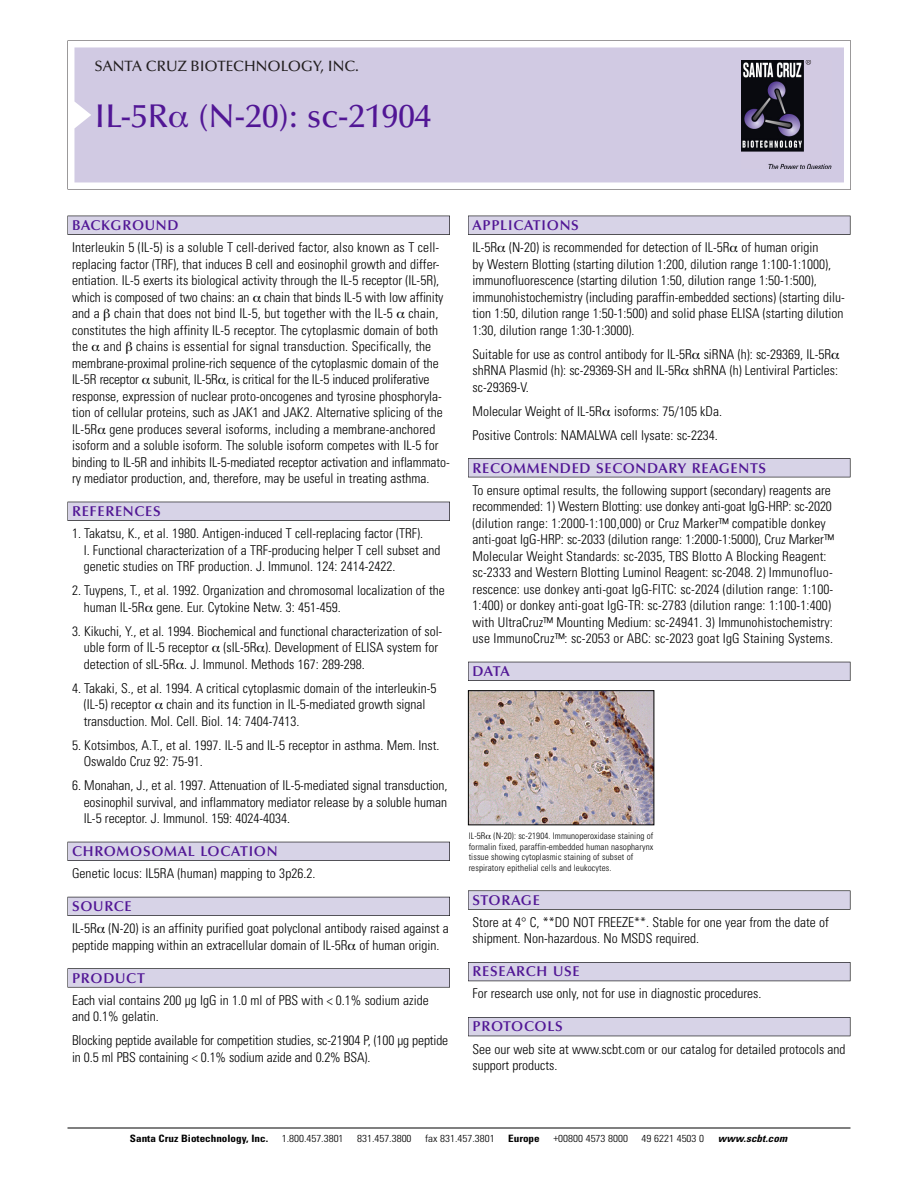
<style>
.page{position:relative;width:918px;height:1188px;background:#fff}
.page>*{position:absolute;margin:0;border:0;box-sizing:border-box;transform-origin:0 0}
.t1{font:500 33px "Optima";color:#511695}
.t2{font:500 15px "Optima";color:#231f20}
.t3{font:600 14.25px "Optima";letter-spacing:.05em;color:#511695}
.t4{font:300 condensed 13.5px/16.5px "Univers";color:#000}
.t5{font:300 condensed 10.2px "Univers";color:#000;scale:1.1 1}
.t6{font:700 condensed 10.2px "Univers";color:#000;scale:1.1 1}
.t7{font:italic 700 condensed 10.2px "Univers";letter-spacing:.005em;color:#000;scale:1.1 1}
.t8{font:300 condensed 9px/10.5px "Univers";letter-spacing:.015em;color:#000}
</style>
<div class="page">
<svg style="left:68px;top:40px;width:783px;height:149px"></svg>
<div style="left:74px;top:47px;width:770px;height:135px;background:#d1cae3"></div>
<img style="left:741px;top:60px;width:90px;height:108px">
<div style="left:68px;top:216px;width:382px;height:19px;background:#525155"></div>
<div style="left:68px;top:216px;width:381px;height:18px;background:#d7d3e7"></div>
<div style="left:68px;top:502px;width:382px;height:19px;background:#515055"></div>
<div style="left:68px;top:502px;width:381px;height:18px;background:#d7d3e7"></div>
<div style="left:68px;top:842px;width:382px;height:19px;background:#525158"></div>
<div style="left:68px;top:842px;width:381px;height:18px;background:#d7d3e7"></div>
<div style="left:68px;top:897px;width:382px;height:19px;background:#54535a"></div>
<div style="left:68px;top:897px;width:381px;height:18px;background:#d7d3e7"></div>
<svg style="left:68px;top:968px;width:382px;height:20px"></svg>
<div style="left:68px;top:969px;width:381px;height:18px;background:#d7d3e7"></div>
<div style="left:468px;top:216px;width:382px;height:19px;background:#525155"></div>
<div style="left:468px;top:216px;width:382px;height:18px;background:#d7d3e7"></div>
<div style="left:468px;top:458px;width:382px;height:19px;background:#525155"></div>
<div style="left:468px;top:459px;width:382px;height:18px;background:#d7d3e7"></div>
<div style="left:468px;top:662px;width:382px;height:19px;background:#525158"></div>
<div style="left:468px;top:662px;width:382px;height:18px;background:#d7d3e7"></div>
<svg style="left:468px;top:890px;width:382px;height:20px"></svg>
<div style="left:468px;top:891px;width:382px;height:18px;background:#d7d3e7"></div>
<div style="left:468px;top:962px;width:382px;height:19px;background:#535259"></div>
<div style="left:468px;top:963px;width:382px;height:18px;background:#d7d3e7"></div>
<div style="left:468px;top:1017px;width:382px;height:19px;background:#525158"></div>
<div style="left:468px;top:1018px;width:382px;height:18px;background:#d7d3e7"></div>
<hr style="left:68px;top:1128px;width:782px;height:1px;background:#000">
<img style="left:470px;top:692px;width:182px;height:131px">
<div style="left:468px;top:690px;width:186px;height:135px;border:1px solid #000"></div>
<svg style="left:169px;top:112px;width:19px;height:16px"></svg>
<p class="t2" style="left:94px;top:61px;width:266px">SANTA CRUZ BIOTECHNOLOGY, INC.</p>
<h1 class="t1" style="left:94px;top:103px;width:338px">IL-5R (N-20): sc-21904</h1>
<p class="t3" style="left:72px;top:219px;width:108px">BACKGROUND</p>
<p class="t4" style="left:72px;top:240px;width:379px">Interleukin 5 (IL-5) is a soluble T cell-derived factor, also known as T cell&shy;replacing factor (TRF), that induces B cell and eosinophil growth and differ&shy;entiation. IL-5 exerts its biological activity through the IL-5 receptor (IL-5R), which is composed of two chains: an chain that binds IL-5 with low affinity and a chain that does not bind IL-5, but together with the IL-5 chain, constitutes the high affinity IL-5 receptor. The cytoplasmic domain of both the and chains is essential for signal transduction. Specifically, the membrane-proximal proline-rich sequence of the cytoplasmic domain of the IL-5R receptor subunit, IL-5R , is critical for the IL-5 induced proliferative response, expression of nuclear proto-oncogenes and tyrosine phosphoryla&shy;tion of cellular proteins, such as JAK1 and JAK2. Alternative splicing of the IL-5R gene produces several isoforms, including a membrane-anchored isoform and a soluble isoform. The soluble isoform competes with IL-5 for binding to IL-5R and inhibits IL-5-mediated receptor activation and inflammato&shy;ry mediator production, and, therefore, may be useful in treating asthma.</p>
<p class="t3" style="left:72px;top:506px;width:90px">REFERENCES</p>
<p class="t4" style="left:84px;top:526px;width:358px;text-indent:-12px">1. Takatsu, K., et al. 1980. Antigen-induced T cell-replacing factor (TRF).<br>I. Functional characterization of a TRF-producing helper T cell subset and genetic studies on TRF production. J. Immunol. 124: 2414-2422.</p>
<p class="t4" style="left:84px;top:583px;width:363px;text-indent:-12px">2. Tuypens, T., et al. 1992. Organization and chromosomal localization of the human IL-5R gene. Eur. Cytokine Netw. 3: 451-459.</p>
<p class="t4" style="left:84px;top:624px;width:360px;text-indent:-12px">3. Kikuchi, Y., et al. 1994. Biochemical and functional characterization of sol&shy;uble form of IL-5 receptor (sIL-5R ). Development of ELISA system for detection of sIL-5R . J. Immunol. Methods 167: 289-298.</p>
<p class="t4" style="left:84px;top:681px;width:354px;text-indent:-12px">4. Takaki, S., et al. 1994. A critical cytoplasmic domain of the interleukin-5 (IL-5) receptor chain and its function in IL-5-mediated growth signal transduction. Mol. Cell. Biol. 14: 7404-7413.</p>
<p class="t4" style="left:84px;top:738px;width:357px;text-indent:-12px">5. Kotsimbos, A.T., et al. 1997. IL-5 and IL-5 receptor in asthma. Mem. Inst.<br>Oswaldo Cruz 92: 75-91.</p>
<p class="t4" style="left:84px;top:778px;width:365px;text-align:justify;text-indent:-12px">6. Monahan, J., et al. 1997. Attenuation of IL-5-mediated signal transduction, eosinophil survival, and inflammatory mediator release by a soluble human IL-5 receptor. J. Immunol. 159: 4024-4034.</p>
<p class="t3" style="left:72px;top:846px;width:207px">CHROMOSOMAL LOCATION</p>
<p class="t4" style="left:72px;top:866px;width:245px">Genetic locus: IL5RA (human) mapping to 3p26.2.</p>
<p class="t3" style="left:72px;top:901px;width:61px">SOURCE</p>
<p class="t4" style="left:72px;top:921px;width:378px">IL-5R (N-20) is an affinity purified goat polyclonal antibody raised against a peptide mapping within an extracellular domain of IL-5R of human origin.</p>
<p class="t3" style="left:72px;top:972px;width:74px">PRODUCT</p>
<p class="t4" style="left:72px;top:993px;width:358px">Each vial contains 200 µg IgG in 1.0 ml of PBS with &lt; 0.1% sodium azide and 0.1% gelatin.</p>
<p class="t4" style="left:72px;top:1033px;width:378px">Blocking peptide available for competition studies, sc-21904 P, (100 µg peptide in 0.5 ml PBS containing &lt; 0.1% sodium azide and 0.2% BSA).</p>
<p class="t3" style="left:473px;top:219px;width:108px">APPLICATIONS</p>
<p class="t4" style="left:473px;top:240px;width:374px">IL-5R (N-20) is recommended for detection of IL-5R of human origin<br>by Western Blotting (starting dilution 1:200, dilution range 1:100-1:1000), immunofluorescence (starting dilution 1:50, dilution range 1:50-1:500), immunohistochemistry (including paraffin-embedded sections) (starting dilu&shy;tion 1:50, dilution range 1:50-1:500) and solid phase ELISA (starting dilution 1:30, dilution range 1:30-1:3000).</p>
<p class="t4" style="left:473px;top:347px;width:367px">Suitable for use as control antibody for IL-5R siRNA (h): sc-29369, IL-5R shRNA Plasmid (h): sc-29369-SH and IL-5R shRNA (h) Lentiviral Particles: sc-29369-V.</p>
<p class="t4" style="left:473px;top:400px;width:251px;line-height:24px">Molecular Weight of IL-5R isoforms: 75/105 kDa.<br>Positive Controls: NAMALWA cell lysate: sc-2234.</p>
<p class="t3" style="left:473px;top:462px;width:295px">RECOMMENDED SECONDARY REAGENTS</p>
<p class="t4" style="left:473px;top:483px;width:363px">To ensure optimal results, the following support (secondary) reagents are recommended: 1) Western Blotting: use donkey anti-goat IgG-HRP: sc-2020 (dilution range: 1:2000-1:100,000) or Cruz Marker™ compatible donkey anti-goat IgG-HRP: sc-2033 (dilution range: 1:2000-1:5000), Cruz Marker™ Molecular Weight Standards: sc-2035, TBS Blotto A Blocking Reagent: sc-2333 and Western Blotting Luminol Reagent: sc-2048. 2) Immunofluo&shy;rescence: use donkey anti-goat IgG-FITC: sc-2024 (dilution range: 1:100- 1:400) or donkey anti-goat IgG-TR: sc-2783 (dilution range: 1:100-1:400) with UltraCruz™ Mounting Medium: sc-24941. 3) Immunohistochemistry: use ImmunoCruz™: sc-2053 or ABC: sc-2023 goat IgG Staining Systems.</p>
<p class="t3" style="left:473px;top:666px;width:39px">DATA</p>
<p class="t8" style="left:469px;top:832px;width:186px">IL-5R (N-20): sc-21904. Immunoperoxidase staining of formalin fixed, paraffin-embedded human nasopharynx tissue showing cytoplasmic staining of subset of respiratory epithelial cells and leukocytes.</p>
<p class="t3" style="left:473px;top:894px;width:69px">STORAGE</p>
<p class="t4" style="left:473px;top:915px;width:358px">Store at 4° C, **DO NOT FREEZE**. Stable for one year from the date of shipment. Non-hazardous. No MSDS required.</p>
<p class="t3" style="left:473px;top:966px;width:109px">RESEARCH USE</p>
<p class="t4" style="left:473px;top:987px;width:290px">For research use only, not for use in diagnostic procedures.</p>
<p class="t3" style="left:473px;top:1021px;width:92px">PROTOCOLS</p>
<p class="t4" style="left:473px;top:1042px;width:375px">See our web site at www.scbt.com or our catalog for detailed protocols and support products.</p>
<p class="t6" style="left:130px;top:1135px;width:127px">Santa Cruz Biotechnology, Inc.</p>
<p class="t5" style="left:282px;top:1135px;width:58px">1.800.457.3801</p>
<p class="t5" style="left:357px;top:1135px;width:51px">831.457.3800</p>
<p class="t5" style="left:425px;top:1135px;width:65px">fax 831.457.3801</p>
<p class="t6" style="left:508px;top:1135px;width:30px">Europe</p>
<p class="t5" style="left:553px;top:1135px;width:69px">+00800 4573 8000</p>
<p class="t5" style="left:642px;top:1135px;width:58px">49 6221 4503 0</p>
<p class="t7" style="left:718px;top:1135px;width:64px">www.scbt.com</p>
</div>
